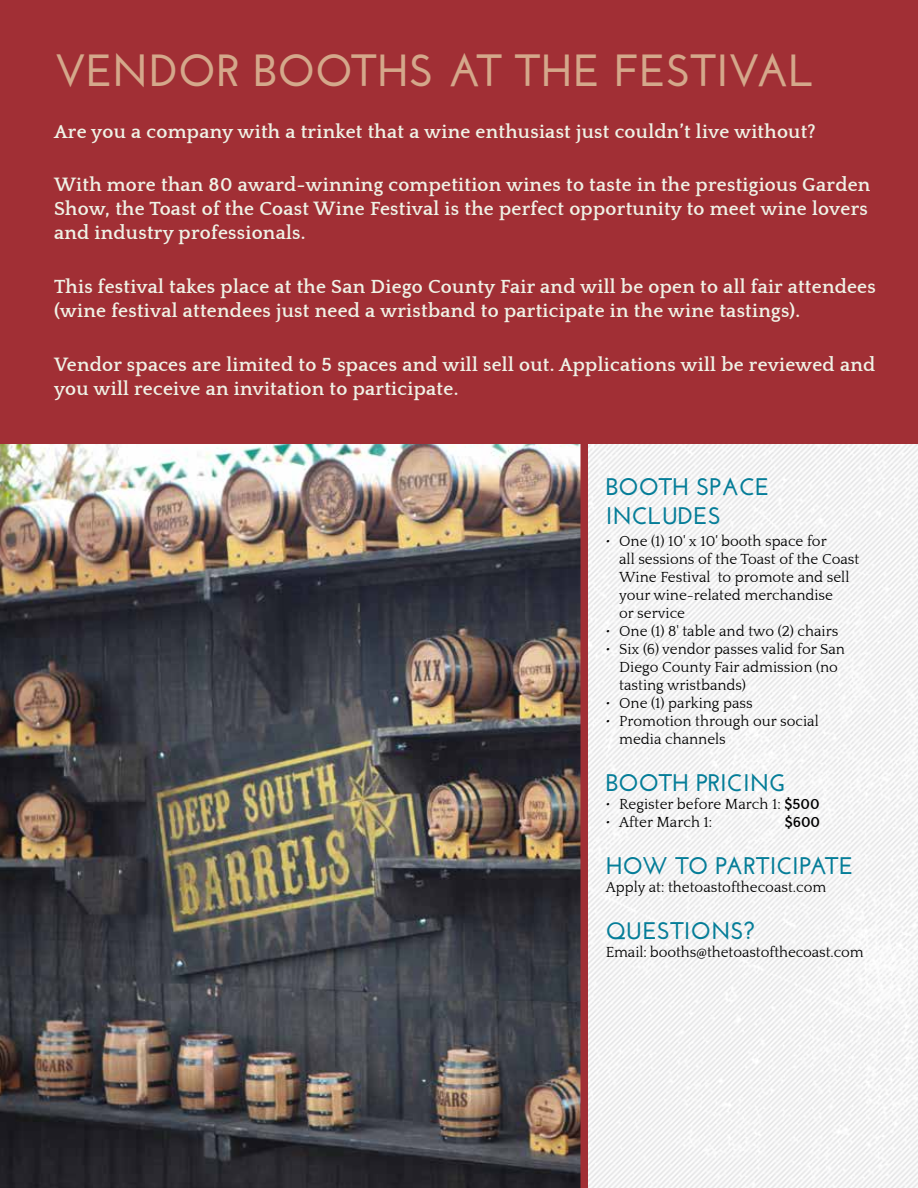
<style>
.page{position:relative;width:918px;height:1188px;background:#fff}
.page>*{position:absolute;margin:0;border:0;box-sizing:border-box;transform-origin:0 0}
.t1{font:700 45px "Josefin Sans";letter-spacing:-.005em;color:#d4a88b}
.t2{font:700 24px/28.8px "Josefin Sans";color:#057d98}
.t3{font:700 19.5px/24px "Quattrocento";letter-spacing:.015em;color:#eff2e6}
.t4{font:15px/18px "Quattrocento";color:#000}
.t5{font:700 15px "Quattrocento";color:#000}
.s1{font-family:"Playfair Display";font-weight:700;font-style:italic}
.s2{font-weight:700}
</style>
<div class="page">
<img style="left:588px;top:444px;width:330px;height:744px">
<img style="left:0;top:444px;width:580px;height:744px">
<div style="left:0;top:0;width:918px;height:444px;background:#a12f35"></div>
<div style="left:580px;top:268px;width:8px;height:920px;background:#a12f35"></div>
<h1 class="t1" style="left:54px;top:44px;width:763px">VENDOR BOOTHS AT THE FESTIVAL</h1>
<p class="t3" style="left:54px;top:120px;width:763px">Are you a company with a trinket that a wine enthusiast just couldn’t live without?</p>
<p class="t3" style="left:54px;top:174px;width:818px">With more than 80 award-winning competition wines to taste in the prestigious Garden<br>Show, the Toast of the Coast Wine Festival is the perfect opportunity to meet wine lovers and industry professionals.</p>
<p class="t3" style="left:54px;top:275px;width:823px">This festival takes place at the San Diego County Fair and will be open to all fair attendees (wine festival attendees just need a wristband to participate in the wine tastings).</p>
<p class="t3" style="left:54px;top:353px;width:823px">Vendor spaces are limited to 5 spaces and will sell out. Applications will be reviewed and you will receive an invitation to participate.</p>
<p class="t2" style="left:606px;top:473px;width:165px">BOOTH SPACE<br>INCLUDES</p>
<p class="t4" style="left:606px;top:533px;width:223px"><span class="s1">·</span> One (1) 10' x 10' booth space for</p>
<p class="t4" style="left:619px;top:551px;width:242px">all sessions of the Toast of the Coast</p>
<p class="t4" style="left:619px;top:569px;width:232px">Wine Festival to promote and sell</p>
<p class="t4" style="left:619px;top:587px;width:215px">your wine-related merchandise</p>
<p class="t4" style="left:619px;top:605px;width:67px">or service</p>
<p class="t4" style="left:606px;top:623px;width:234px"><span class="s1">·</span> One (1) 8' table and two (2) chairs</p>
<p class="t4" style="left:606px;top:641px;width:241px"><span class="s1">·</span> Six (6) vendor passes valid for San</p>
<p class="t4" style="left:619px;top:659px;width:220px">Diego County Fair admission (no</p>
<p class="t4" style="left:619px;top:677px;width:128px">tasting wristbands)</p>
<p class="t4" style="left:606px;top:695px;width:149px"><span class="s1">·</span> One (1) parking pass</p>
<p class="t4" style="left:606px;top:713px;width:215px"><span class="s1">·</span> Promotion through our social</p>
<p class="t4" style="left:619px;top:731px;width:108px">media channels</p>
<p class="t2" style="left:606px;top:769px;width:182px">BOOTH PRICING</p>
<p class="t4" style="left:606px;top:796px;width:215px"><span class="s1">·</span> Register before March 1: <span class="s2">$500 </span><span class="s1">·</span> After March 1:</p>
<p class="t5" style="left:785px;top:814px;width:37px">$600</p>
<p class="t2" style="left:606px;top:851px;width:249px">HOW TO PARTICIPATE</p>
<p class="t4" style="left:606px;top:879px;width:222px">Apply at: thetoastofthecoast.com</p>
<p class="t2" style="left:606px;top:916px;width:150px">QUESTIONS?</p>
<p class="t4" style="left:606px;top:943px;width:260px">Email: booths@thetoastofthecoast.com</p>
</div>
